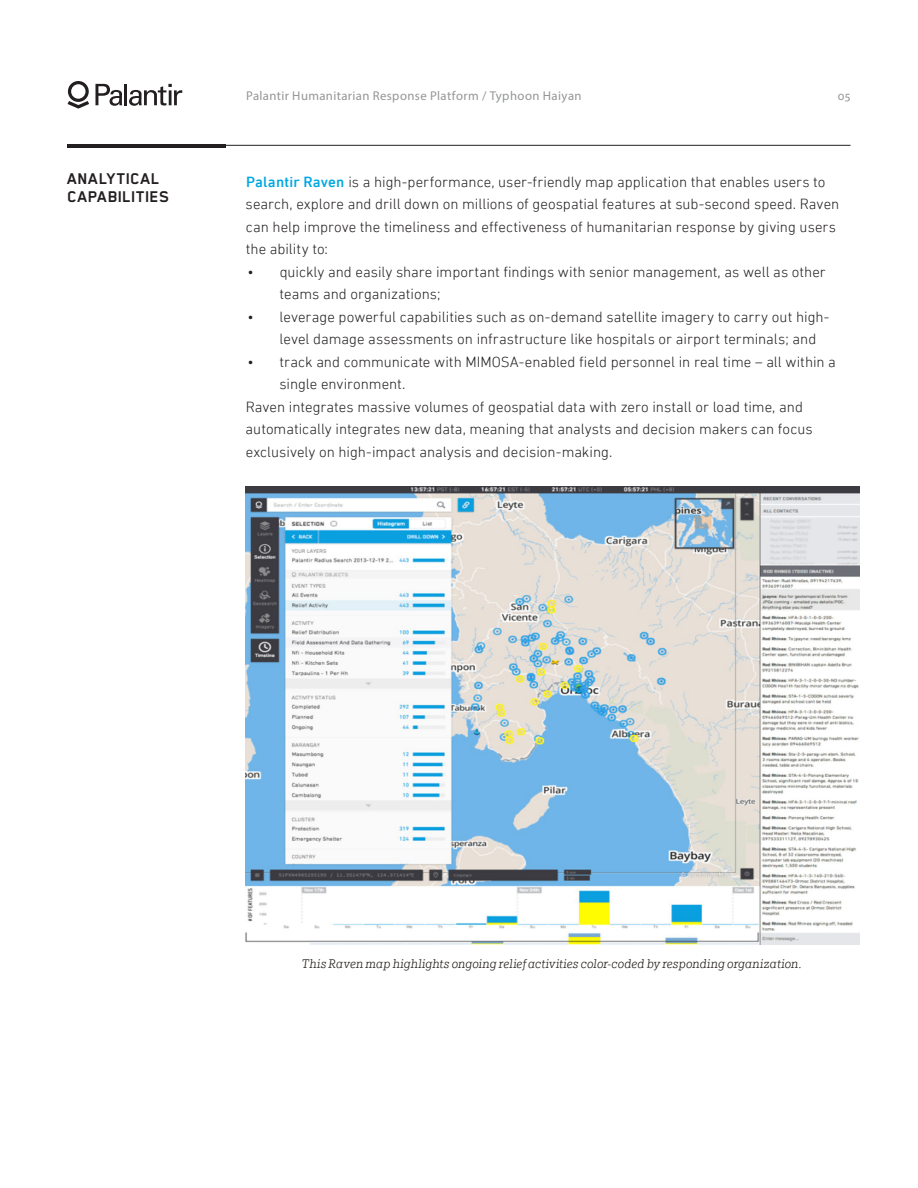
<style>
.page{position:relative;width:918px;height:1188px;background:#fff}
.page>*{position:absolute;margin:0;border:0;box-sizing:border-box;transform-origin:0 0}
.Section_Title{font:700 18px "Blender Pro";letter-spacing:.015em;color:#231f20}
.Body{font:300 15px/22.5px "DIN Next LTW04";color:#231f20}
.Body-2{font:italic 300 13.5px "Egyptian Slate Pro";letter-spacing:.005em;color:#241e1b}
.t1{font:12.75px "Myriad Pro";letter-spacing:.03em;color:#939598}
.s1{font-weight:500;color:#00a8e2}
</style>
<div class="page">
<hr style="left:124px;top:84px;width:3px;height:21px;background:#231f20">
<svg style="left:129px;top:84px;width:53px;height:22px"></svg>
<svg style="left:67px;top:81px;width:22px;height:28px"></svg>
<svg style="left:95px;top:84px;width:27px;height:22px"></svg>
<hr style="left:68px;top:145px;width:782px;height:1px;background:#231f20">
<hr style="left:68px;top:144px;width:158px;height:3px;background:#231f20">
<img style="left:245px;top:486px;width:615px;height:459px">
<p class="Section_Title" style="left:68px;top:169px;width:94px">ANALYTICAL</p>
<p class="Section_Title" style="left:68px;top:187px;width:104px">CAPABILITIES</p>
<p class="t1" style="left:246px;top:87px;width:337px">Palantir Humanitarian Response Platform / Typhoon Haiyan</p>
<p class="t1" style="left:838px;top:87px;width:14px">05</p>
<p class="Body" style="left:246px;top:170px;width:595px"><span class="s1">Palantir Raven</span> is a high-performance, user-friendly map application that enables users to search, explore and drill down on millions of geospatial features at sub-second speed. Raven can help improve the timeliness and effectiveness of humanitarian response by giving users the ability to:</p>
<p class="Body" style="left:280px;top:260px;width:548px;text-indent:-32px">• quickly and easily share important findings with senior management, as well as other teams and organizations;</p>
<p class="Body" style="left:280px;top:305px;width:551px;text-indent:-32px">• leverage powerful capabilities such as on-demand satellite imagery to carry out high&shy;level damage assessments on infrastructure like hospitals or airport terminals; and</p>
<p class="Body" style="left:279px;top:350px;width:558px;text-indent:-32px">• track and communicate with MIMOSA-enabled field personnel in real time – all within a single environment.</p>
<p class="Body" style="left:246px;top:395px;width:569px">Raven integrates massive volumes of geospatial data with zero install or load time, and automatically integrates new data, meaning that analysts and decision makers can focus exclusively on high-impact analysis and decision-making.</p>
<p class="Body-2" style="left:302px;top:956px;width:502px">This Raven map highlights ongoing relief activities color-coded by responding organization.</p>
</div>
